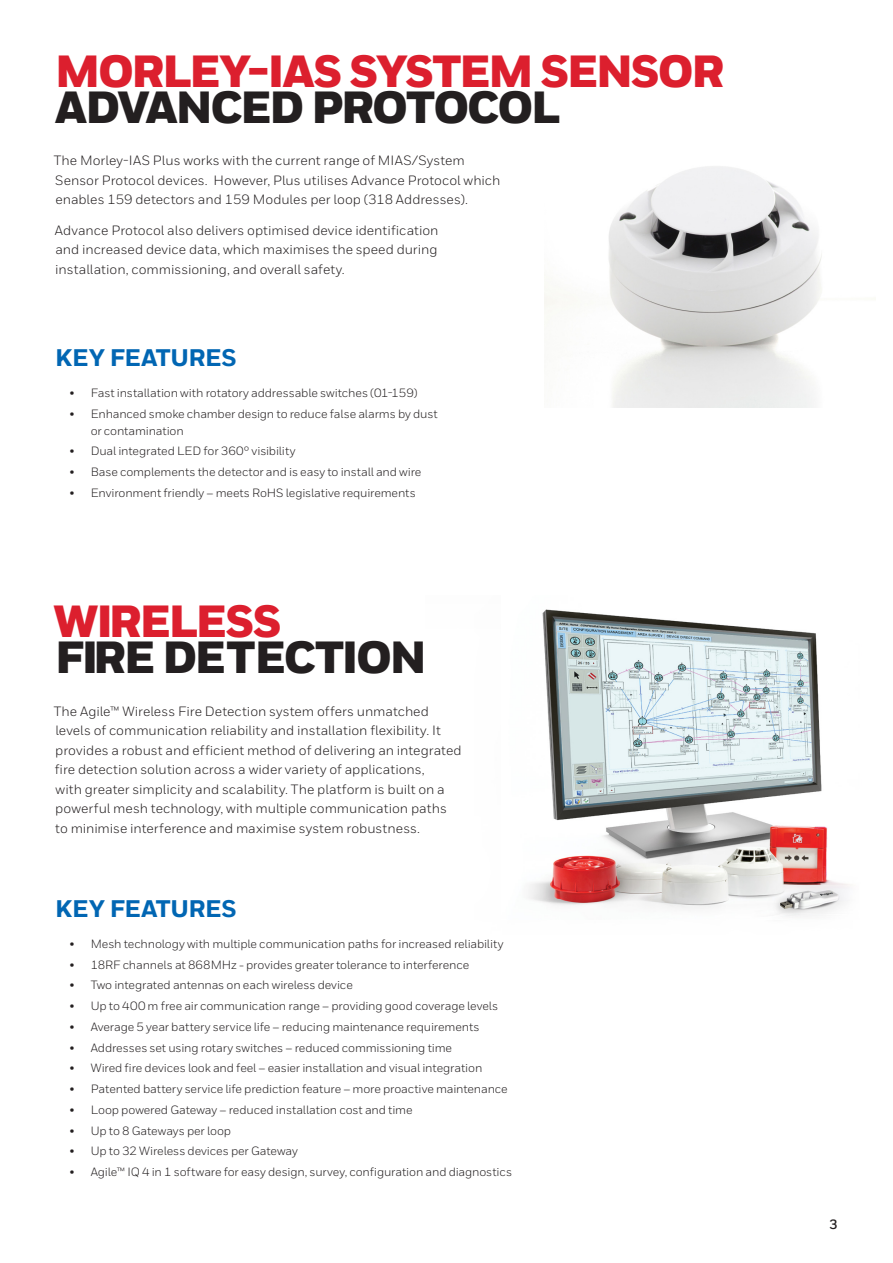
<style>
.page{position:relative;width:893px;height:1263px;background:#fff}
.page>*{position:absolute;margin:0;border:0;box-sizing:border-box;transform-origin:0 0}
.Section_Title__30_24{font:900 45px/36px "Honeywell Sans";letter-spacing:-.045em;color:#dc1f2e}
.Section_Title__30_24-2{font:900 45px/36px "Honeywell Sans";letter-spacing:-.045em;color:#231f20}
._07_Inside__Intro_Heading_All_Caps{font:800 24px "Honeywell Sans";letter-spacing:-.015em;color:#0166b3}
.Body__9_13_pt{font:13.5px/19.5px "Honeywell Sans";color:#231f20}
.t1{font:700 13.5px "Honeywell Sans";color:#231f20}
.t2{font:12px/16.5px "Honeywell Sans";letter-spacing:-.01em;color:#231f20}
.s1{color:#231f20}
.s2{color:#dc1f2e}
</style>
<div class="page">
<img style="left:545px;top:166px;width:277px;height:241px">
<img style="left:528px;top:609px;width:321px;height:307px">
<p class="Section_Title__30_24" style="left:55px;top:55px;width:671px">MORLEY-IAS SYSTEM SENSOR<br><span class="s1">ADVANCED PROTOCOL</span></p>
<p class="Body__9_13_pt" style="left:54px;top:151px;width:448px">The Morley-IAS Plus works with the current range of MIAS/System<br>Sensor Protocol devices. However, Plus utilises Advance Protocol which enables 159 detectors and 159 Modules per loop (318 Addresses).</p>
<p class="Body__9_13_pt" style="left:55px;top:220px;width:385px;text-align:justify">Advance Protocol also delivers optimised device identification and increased device data, which maximises the speed during installation, commissioning, and overall safety.</p>
<p class="_07_Inside__Intro_Heading_All_Caps" style="left:55px;top:343px;width:183px">KEY FEATURES</p>
<p class="t2" style="left:69px;top:385px;width:350px">• Fast installation with rotatory addressable switches (01-159)</p>
<p class="t2" style="left:91px;top:406px;width:349px;text-indent:-21px">• Enhanced smoke chamber design to reduce false alarms by dust or contamination</p>
<p class="t2" style="left:69px;top:443px;width:228px">• Dual integrated LED for 360° visibility</p>
<p class="t2" style="left:69px;top:464px;width:353px">• Base complements the detector and is easy to install and wire</p>
<p class="t2" style="left:69px;top:484px;width:348px">• Environment friendly – meets RoHS legislative requirements</p>
<p class="Section_Title__30_24-2" style="left:53px;top:606px;width:375px"><span class="s2">WIRELESS<br></span>FIRE DETECTION</p>
<p class="Body__9_13_pt" style="left:54px;top:701px;width:409px">The Agile™ Wireless Fire Detection system offers unmatched levels of communication reliability and installation flexibility. It provides a robust and efficient method of delivering an integrated fire detection solution across a wider variety of applications,<br>with greater simplicity and scalability. The platform is built on a powerful mesh technology, with multiple communication paths<br>to minimise interference and maximise system robustness.</p>
<p class="_07_Inside__Intro_Heading_All_Caps" style="left:55px;top:894px;width:183px">KEY FEATURES</p>
<p class="t2" style="left:69px;top:935px;width:436px">• Mesh technology with multiple communication paths for increased reliability</p>
<p class="t2" style="left:69px;top:956px;width:401px">• 18RF channels at 868MHz - provides greater tolerance to interference</p>
<p class="t2" style="left:69px;top:977px;width:285px">• Two integrated antennas on each wireless device</p>
<p class="t2" style="left:69px;top:998px;width:430px">• Up to 400 m free air communication range – providing good coverage levels</p>
<p class="t2" style="left:69px;top:1018px;width:412px">• Average 5 year battery service life – reducing maintenance requirements</p>
<p class="t2" style="left:69px;top:1039px;width:384px">• Addresses set using rotary switches – reduced commissioning time</p>
<p class="t2" style="left:69px;top:1060px;width:414px">• Wired fire devices look and feel – easier installation and visual integration</p>
<p class="t2" style="left:69px;top:1081px;width:440px">• Patented battery service life prediction feature – more proactive maintenance</p>
<p class="t2" style="left:69px;top:1101px;width:345px">• Loop powered Gateway – reduced installation cost and time</p>
<p class="t2" style="left:69px;top:1122px;width:163px">• Up to 8 Gateways per loop</p>
<p class="t2" style="left:69px;top:1143px;width:230px">• Up to 32 Wireless devices per Gateway</p>
<p class="t2" style="left:69px;top:1164px;width:444px">• Agile™ IQ 4 in 1 software for easy design, survey, configuration and diagnostics</p>
<p class="t1" style="left:829px;top:1216px;width:10px">3</p>
</div>
